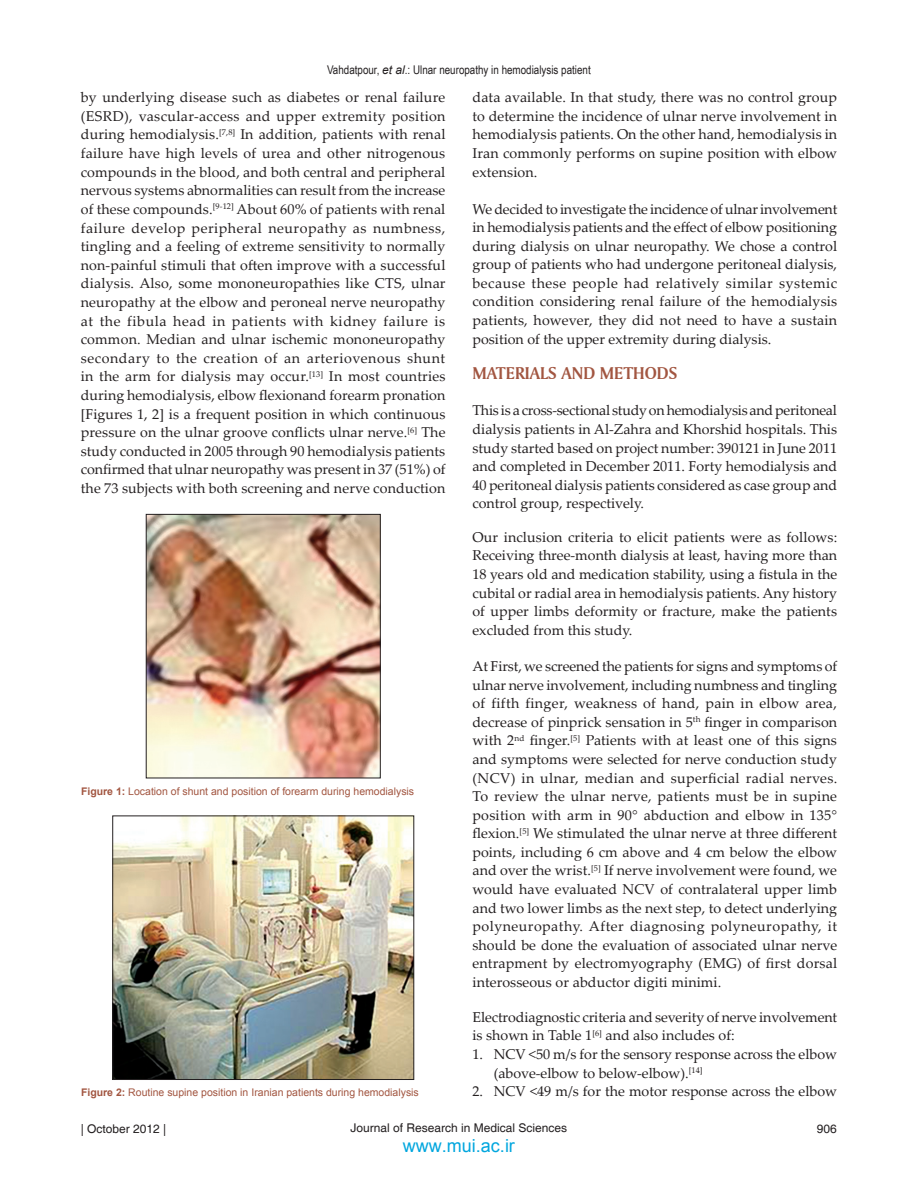
<style>
.page{position:relative;width:918px;height:1188px;background:#fff}
.page>*{position:absolute;margin:0;border:0;box-sizing:border-box;transform-origin:0 0}
.t1{font:18px "Amerigo BT Bold A";color:#a25641}
.t2{font:18px "Arial";color:#00a6de}
.TX{font:14.25px/18.6px "Palatino Linotype";color:#231f20;text-align:justify}
.L{font:14.25px/18.6px "Palatino Linotype";color:#231f20}
.t3{font:12px "Arial Narrow";color:#231f20}
.t4{font:12px "Helvetica";color:#231f20}
.FGC{font:10.5px "Arial";color:#a25641}
.s1{font-family:"Arial";font-style:italic}
.s2{font-weight:700}
</style>
<div class="page">
<img style="left:115px;top:818px;width:297px;height:260px">
<div style="left:113px;top:816px;width:301px;height:264px;border:1px solid #231f20"></div>
<img style="left:148px;top:516px;width:230px;height:260px">
<div style="left:146px;top:514px;width:234px;height:264px;border:1px solid #231f20"></div>
<p class="t3" style="left:327px;top:61px;width:265px">Vahdatpour, <span class="s1">et al</span>.: Ulnar neuropathy in hemodialysis patient</p>
<p class="TX" style="left:81px;top:88px;width:366px">by underlying disease such as diabetes or renal failure (ESRD), vascular‑access and upper extremity position during hemodialysis.<sup>[7,8]</sup> In addition, patients with renal failure have high levels of urea and other nitrogenous compounds in the blood, and both central and peripheral nervous systems abnormalities can result from the increase of these compounds.<sup>[9‑12]</sup> About 60% of patients with renal failure develop peripheral neuropathy as numbness, tingling and a feeling of extreme sensitivity to normally non‑painful stimuli that often improve with a successful dialysis. Also, some mononeuropathies like CTS, ulnar neuropathy at the elbow and peroneal nerve neuropathy at the fibula head in patients with kidney failure is common. Median and ulnar ischemic mononeuropathy secondary to the creation of an arteriovenous shunt in the arm for dialysis may occur.<sup>[13]</sup> In most countries during hemodialysis, elbow flexionand forearm pronation [Figures 1, 2] is a frequent position in which continuous pressure on the ulnar groove conflicts ulnar nerve.<sup>[6]</sup> The study conducted in 2005 through 90 hemodialysis patients confirmed that ulnar neuropathy was present in 37 (51%) of the 73 subjects with both screening and nerve conduction</p>
<p class="TX" style="left:472px;top:88px;width:366px">data available. In that study, there was no control group to determine the incidence of ulnar nerve involvement in hemodialysis patients. On the other hand, hemodialysis in Iran commonly performs on supine position with elbow extension.</p>
<p class="TX" style="left:472px;top:199px;width:366px">We decided to investigate the incidence of ulnar involvement in hemodialysis patients and the effect of elbow positioning during dialysis on ulnar neuropathy. We chose a control group of patients who had undergone peritoneal dialysis, because these people had relatively similar systemic condition considering renal failure of the hemodialysis patients, however, they did not need to have a sustain position of the upper extremity during dialysis.</p>
<h1 class="t1" style="left:472px;top:362px;width:206px">MATERIALS AND METHODS</h1>
<p class="TX" style="left:472px;top:401px;width:366px">This is a cross‑sectional study on hemodialysis and peritoneal dialysis patients in Al‑Zahra and Khorshid hospitals. This study started based on project number: 390121 in June 2011 and completed in December 2011. Forty hemodialysis and 40 peritoneal dialysis patients considered as case group and control group, respectively.</p>
<p class="TX" style="left:472px;top:527px;width:366px">Our inclusion criteria to elicit patients were as follows:<br>Receiving three‑month dialysis at least, having more than 18 years old and medication stability, using a fistula in the cubital or radial area in hemodialysis patients. Any history of upper limbs deformity or fracture, make the patients excluded from this study.</p>
<p class="TX" style="left:472px;top:657px;width:366px">At First, we screened the patients for signs and symptoms of ulnar nerve involvement, including numbness and tingling of fifth finger, weakness of hand, pain in elbow area, decrease of pinprick sensation in 5<sup>th</sup> finger in comparison with 2<sup>nd</sup> finger.<sup>[5]</sup> Patients with at least one of this signs and symptoms were selected for nerve conduction study (NCV) in ulnar, median and superficial radial nerves.<br>To review the ulnar nerve, patients must be in supine position with arm in 90° abduction and elbow in 135° flexion.<sup>[5]</sup> We stimulated the ulnar nerve at three different points, including 6 cm above and 4 cm below the elbow and over the wrist.<sup>[5]</sup> If nerve involvement were found, we would have evaluated NCV of contralateral upper limb and two lower limbs as the next step, to detect underlying polyneuropathy. After diagnosing polyneuropathy, it should be done the evaluation of associated ulnar nerve entrapment by electromyography (EMG) of first dorsal interosseous or abductor digiti minimi.</p>
<p class="TX" style="left:472px;top:1007px;width:366px">Electrodiagnostic criteria and severity of nerve involvement is shown in Table 1<sup>[6]</sup> and also includes of:</p>
<p class="L" style="left:494px;top:1044px;width:345px;text-indent:-21px">1. NCV &lt;50 m/s for the sensory response across the elbow (above‑elbow to below‑elbow).<sup>[14]</sup></p>
<p class="FGC" style="left:81px;top:784px;width:335px"><span class="s2">Figure 1:</span> Location of shunt and position of forearm during hemodialysis</p>
<p class="FGC" style="left:81px;top:1086px;width:339px"><span class="s2">Figure 2:</span> Routine supine position in Iranian patients during hemodialysis</p>
<p class="L" style="left:472px;top:1081px;width:366px">2. NCV &lt;49 m/s for the motor response across the elbow</p>
<p class="t4" style="left:81px;top:1122px;width:87px">| October 2012 |</p>
<p class="t4" style="left:351px;top:1121px;width:218px">Journal of Research in Medical Sciences</p>
<p class="t4" style="left:817px;top:1122px;width:22px">906</p>
<p class="t2" style="left:403px;top:1134px;width:113px">www.mui.ac.ir</p>
</div>
